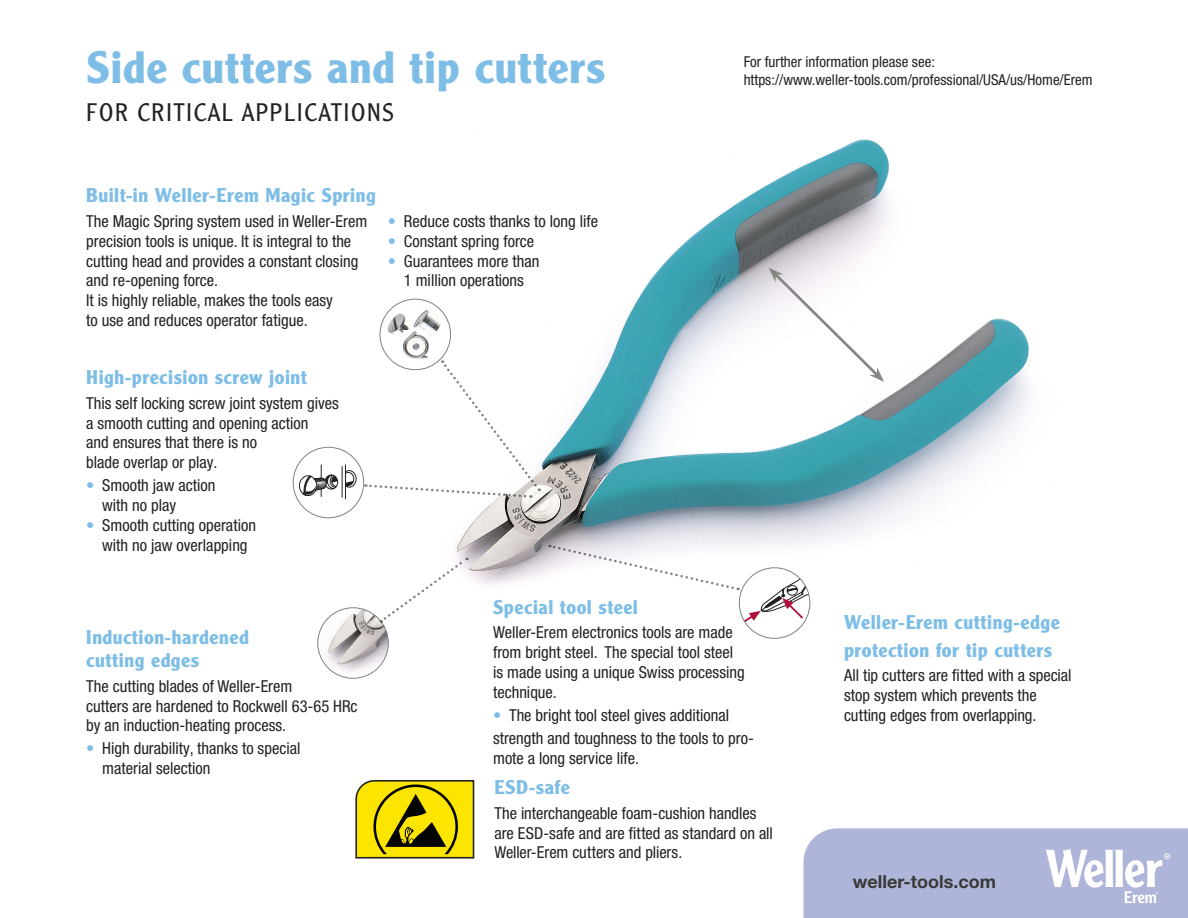
<style>
.page{position:relative;width:1188px;height:918px;background:#fff}
.page>*{position:absolute;margin:0;border:0;box-sizing:border-box;transform-origin:0 0}
.Unterkapitel_Erem{font:700 44.4px "Clearface Gothic LT Std";letter-spacing:.025em;color:#7ebee6}
.H2_schwarz{font:300 24.9px "Clearface Gothic LT Std";letter-spacing:.07em;color:#222221}
.H4_Erem{font:700 19.5px/23.4px "Clearface Gothic LT Std";letter-spacing:.025em;color:#7ebee6}
.t1{font:700 18px "Helvetica Neue LT Pro";color:#393938}
.Fließtext_schwarz{font:condensed 16.5px/19.8px "Helvetica Neue LT Pro";color:#222221}
.t2{font:condensed 15px "Helvetica Neue LT Pro";color:#222221}
.s1{color:#7ebee6}
</style>
<div class="page">
<img style="left:372px;top:139px;width:657px;height:500px">
<svg style="left:769px;top:268px;width:115px;height:114px"></svg>
<img style="left:387px;top:314px;width:22px;height:20px">
<img style="left:413px;top:309px;width:28px;height:27px">
<img style="left:404px;top:331px;width:24px;height:29px">
<hr style="left:345px;top:465px;width:1px;height:34px;background:#222221">
<svg style="left:299px;top:465px;width:57px;height:32px"></svg>
<div style="left:293px;top:447px;width:71px;height:71px;border:1px solid #7d8285;border-radius:50%"></div>
<img style="left:318px;top:608px;width:70px;height:70px;border-radius:35px">
<div style="left:317px;top:607px;width:72px;height:72px;border:1px solid #7d8285;border-radius:50%"></div>
<svg style="left:381px;top:557px;width:87px;height:66px"></svg>
<svg style="left:549px;top:544px;width:261px;height:79px"></svg>
<svg style="left:365px;top:360px;width:176px;height:139px"></svg>
<svg style="left:355px;top:780px;width:120px;height:79px;background:#c4b307"></svg>
<svg style="left:804px;top:828px;width:384px;height:90px;background:#b4bbdb"></svg>
<p class="Unterkapitel_Erem" style="left:86px;top:42px;width:520px">Side cutters and tip cutters</p>
<p class="H2_schwarz" style="left:86px;top:97px;width:309px">FOR CRITICAL APPLICATIONS</p>
<p class="H4_Erem" style="left:86px;top:184px;width:291px">Built-in Weller-Erem Magic Spring</p>
<p class="Fließtext_schwarz" style="left:86px;top:211px;width:283px">The Magic Spring system used in Weller-Erem</p>
<p class="Fließtext_schwarz" style="left:86px;top:231px;width:274px">precision tools is unique. It is integral to the cutting head and provides a constant closing and re-opening force.</p>
<p class="Fließtext_schwarz" style="left:86px;top:290px;width:248px">It is highly reliable, makes the tools easy</p>
<p class="Fließtext_schwarz" style="left:86px;top:310px;width:223px">to use and reduces operator fatigue.</p>
<p class="Fließtext_schwarz" style="left:388px;top:211px;width:212px"><span class="s1">•</span> Reduce costs thanks to long life</p>
<p class="Fließtext_schwarz" style="left:388px;top:231px;width:148px"><span class="s1">•</span> Constant spring force</p>
<p class="Fließtext_schwarz" style="left:388px;top:251px;width:153px"><span class="s1">•</span> Guarantees more than</p>
<p class="Fließtext_schwarz" style="left:404px;top:271px;width:122px">1 million operations</p>
<p class="H4_Erem" style="left:86px;top:366px;width:222px">High-precision screw joint</p>
<p class="Fließtext_schwarz" style="left:86px;top:393px;width:254px">This self locking screw joint system gives a smooth cutting and opening action<br>and ensures that there is no<br>blade overlap or play.</p>
<p class="Fließtext_schwarz" style="left:102px;top:475px;width:115px;text-indent:-16px"><span class="s1">•</span> Smooth jaw action with no play</p>
<p class="Fließtext_schwarz" style="left:86px;top:515px;width:171px;text-align:center"><span class="s1">•</span> Smooth cutting operation with no jaw overlapping</p>
<p class="t2" style="left:744px;top:53px;width:193px">For further information please see:</p>
<p class="t2" style="left:744px;top:71px;width:351px">https://www.weller-tools.com/professional/USA/us/Home/Erem</p>
<p class="H4_Erem" style="left:86px;top:625px;width:164px">Induction-hardened cutting edges</p>
<p class="Fließtext_schwarz" style="left:86px;top:676px;width:273px">The cutting blades of Weller-Erem<br>cutters are hardened to Rockwell 63-65 HRc by an induction-heating process.</p>
<p class="Fließtext_schwarz" style="left:102px;top:739px;width:200px;text-indent:-16px"><span class="s1">•</span> High durability, thanks to special material selection</p>
<p class="H4_Erem" style="left:493px;top:595px;width:146px">Special tool steel</p>
<p class="Fließtext_schwarz" style="left:493px;top:622px;width:253px">Weller-Erem electronics tools are made from bright steel. The special tool steel is made using a unique Swiss processing technique.</p>
<p class="Fließtext_schwarz" style="left:493px;top:703px;width:262px;line-height:23.1px"><span class="s1">•</span> The bright tool steel gives additional strength and toughness to the tools to pro-</p>
<p class="Fließtext_schwarz" style="left:493px;top:748px;width:147px">mote a long service life.</p>
<p class="H4_Erem" style="left:494px;top:776px;width:77px">ESD-safe</p>
<p class="Fließtext_schwarz" style="left:494px;top:803px;width:280px">The interchangeable foam-cushion handles are ESD-safe and are fitted as standard on all<br>Weller-Erem cutters and pliers.</p>
<p class="H4_Erem" style="left:844px;top:610px;width:217px">Weller-Erem cutting-edge</p>
<p class="H4_Erem" style="left:844px;top:638px;width:210px">protection for tip cutters</p>
<p class="Fließtext_schwarz" style="left:844px;top:666px;width:229px">All tip cutters are fitted with a special stop system which prevents the cutting edges from overlapping.</p>
<p class="t1" style="left:853px;top:871px;width:145px">weller-tools.com</p>
</div>
